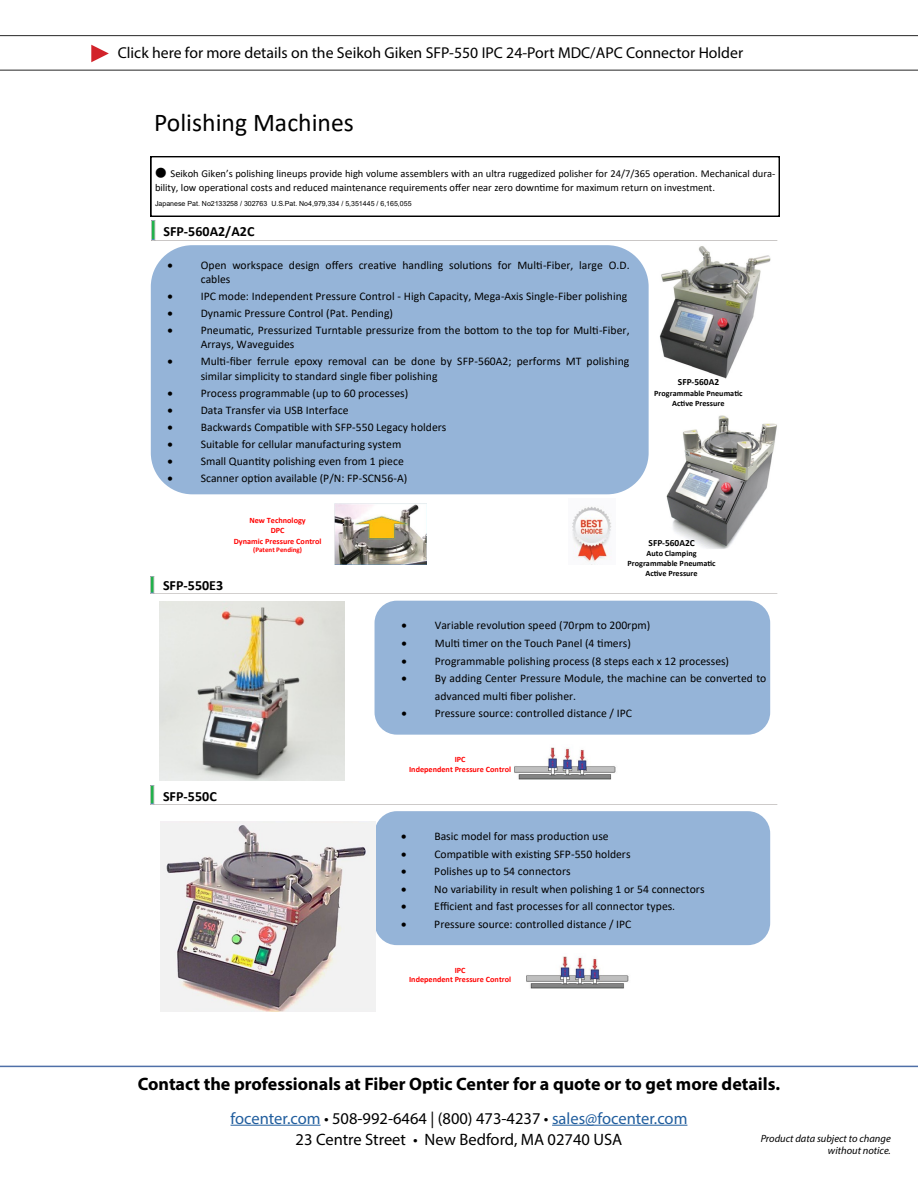
<style>
.page{position:relative;width:918px;height:1188px;background:#fff}
.page>*{position:absolute;margin:0;border:0;box-sizing:border-box;transform-origin:0 0}
.t1{font:25.65px "Calibri";color:#000}
.t2{font:700 18px "Myriad Pro";color:#000}
.t3{font:16.5px "Myriad Pro";color:#215e9e}
.t4{font:16.5px "Myriad Pro";color:#000}
.t5{font:15.75px "Myriad Pro";color:#000}
.t6{font:700 14.1px "Calibri";color:#000}
.t7{font:11.7px/14.2px "Calibri";color:#000}
.t8{font:10.5px/13.8px "Calibri";color:#000}
.t9{font:italic 10.5px/12.6px "Myriad Pro";color:#000;text-align:right}
.t10{font:700 9.45px "Calibri";color:#000}
.t11{font:700 8.1px/10.1px "Calibri";color:#f00;text-align:center}
.t12{font:700 8.1px/9.9px "Calibri";color:#000;text-align:center}
.t13{font:7.05px "Arial";letter-spacing:.005em;color:#000}
.t14{font:700 7.05px "Calibri";color:#f00}
.s1{font-family:"HGP Gothic E";font-size:11.7px}
.s2{color:#000}
</style>
<div class="page">
<hr style="left:231px;top:1125px;width:90px;height:1px;background:#215e9e">
<hr style="left:552px;top:1125px;width:135px;height:1px;background:#215e9e">
<hr style="left:0;top:1066px;width:918px;height:1px;background:#4f70a8">
<hr style="left:0;top:70px;width:918px;height:1px;background:#262626">
<svg style="left:91px;top:45px;width:18px;height:17px"></svg>
<hr style="left:0;top:35px;width:918px;height:1px;background:#262626">
<img style="left:151px;top:221px;width:5px;height:19px">
<div style="left:151px;top:245px;width:498px;height:249px;background:#95b4d8;border-radius:42px"></div>
<img style="left:659px;top:246px;width:112px;height:133px">
<div style="left:375px;top:601px;width:395px;height:134px;background:#95b4d8;border-radius:22px"></div>
<img style="left:151px;top:576px;width:4px;height:17px">
<img style="left:151px;top:785px;width:626px;height:20px">
<div style="left:375px;top:811px;width:395px;height:134px;background:#95b4d8;border-radius:22px"></div>
<img style="left:160px;top:822px;width:216px;height:189px">
<img style="left:666px;top:415px;width:111px;height:134px">
<img style="left:572px;top:506px;width:40px;height:58px">
<img style="left:334px;top:504px;width:93px;height:61px">
<img style="left:514px;top:747px;width:102px;height:33px">
<img style="left:527px;top:956px;width:102px;height:33px">
<img style="left:159px;top:601px;width:186px;height:179px">
<p class="t5" style="left:118px;top:43px;width:627px">Click here for more details on the Seikoh Giken SFP-550 IPC 24-Port MDC/APC Connector Holder</p>
<h1 class="t1" style="left:154px;top:105px;width:201px">Polishing Machines</h1>
<p class="t8" style="left:155px;top:166px;width:622px"><span class="s1">●</span> Seikoh Giken’s polishing lineups provide high volume assemblers with an ultra ruggedized polisher for 24/7/365 operation. Mechanical dura&shy;bility, low operational costs and reduced maintenance requirements offer near zero downtime for maximum return on investment.</p>
<p class="t13" style="left:155px;top:199px;width:258px">Japanese Pat. No2133258 / 302763 U.S.Pat. No4,979,334 / 5,351445 / 6,165,055</p>
<p class="t6" style="left:163px;top:222px;width:93px">SFP-560A2/A2C</p>
<p class="t7" style="left:201px;top:257px;width:430px;text-indent:-33px">• Open workspace design offers creative handling solutions for Multi-Fiber, large O.D. cables</p>
<p class="t7" style="left:168px;top:289px;width:461px">• IPC mode: Independent Pressure Control - High Capacity, Mega-Axis Single-Fiber polishing</p>
<p class="t7" style="left:168px;top:306px;width:227px">• Dynamic Pressure Control (Pat. Pending)</p>
<p class="t7" style="left:201px;top:323px;width:430px;text-indent:-33px">• Pneumatic, Pressurized Turntable pressurize from the bottom to the top for Multi-Fiber,<br>Arrays, Waveguides</p>
<p class="t7" style="left:201px;top:354px;width:430px;text-indent:-33px">• Multi-fiber ferrule epoxy removal can be done by SFP-560A2; performs MT polishing similar simplicity to standard single fiber polishing</p>
<p class="t7" style="left:168px;top:385px;width:242px">• Process programmable (up to 60 processes)</p>
<p class="t7" style="left:168px;top:402px;width:183px">• Data Transfer via USB Interface</p>
<p class="t7" style="left:168px;top:419px;width:280px">• Backwards Compatible with SFP-550 Legacy holders</p>
<p class="t7" style="left:168px;top:436px;width:235px">• Suitable for cellular manufacturing system</p>
<p class="t7" style="left:168px;top:453px;width:238px">• Small Quantity polishing even from 1 piece</p>
<p class="t7" style="left:168px;top:470px;width:241px">• Scanner option available (P/N: FP-SCN56-A)</p>
<p class="t10" style="left:678px;top:375px;width:43px">SFP-560A2</p>
<p class="t12" style="left:654px;top:388px;width:90px">Programmable Pneumatic<br>Active Pressure</p>
<p class="t6" style="left:163px;top:575px;width:62px">SFP-550E3</p>
<p class="t11" style="left:234px;top:516px;width:89px">New Technology<br>DPC<br>Dynamic Pressure Control</p>
<p class="t14" style="left:253px;top:545px;width:50px">(Patent Pending)</p>
<p class="t6" style="left:163px;top:786px;width:55px">SFP-550C</p>
<p class="t10" style="left:649px;top:536px;width:48px">SFP-560A2C</p>
<p class="t12" style="left:627px;top:548px;width:90px">Auto Clamping<br>Programmable Pneumatic<br>Active Pressure</p>
<p class="t7" style="left:402px;top:618px;width:250px">• Variable revolution speed (70rpm to 200rpm)</p>
<p class="t7" style="left:402px;top:636px;width:231px">• Multi timer on the Touch Panel (4 timers)</p>
<p class="t7" style="left:402px;top:653px;width:329px">• Programmable polishing process (8 steps each x 12 processes)</p>
<p class="t7" style="left:435px;top:669px;width:333px;line-height:17.5px;text-indent:-33px">• By adding Center Pressure Module, the machine can be converted to advanced multi fiber polisher.</p>
<p class="t7" style="left:402px;top:706px;width:232px">• Pressure source: controlled distance / IPC</p>
<p class="t11" style="left:409px;top:754px;width:103px">IPC<br>Independent Pressure Control</p>
<p class="t7" style="left:401px;top:829px;width:209px">• Basic model for mass production use</p>
<p class="t7" style="left:401px;top:846px;width:231px">• Compatible with existing SFP-550 holders</p>
<p class="t7" style="left:401px;top:864px;width:171px">• Polishes up to 54 connectors</p>
<p class="t7" style="left:401px;top:881px;width:305px">• No variability in result when polishing 1 or 54 connectors</p>
<p class="t7" style="left:401px;top:899px;width:275px">• Efficient and fast processes for all connector types.</p>
<p class="t7" style="left:401px;top:917px;width:232px">• Pressure source: controlled distance / IPC</p>
<p class="t11" style="left:409px;top:965px;width:103px">IPC<br>Independent Pressure Control</p>
<p class="t2" style="left:138px;top:1072px;width:644px">Contact the professionals at Fiber Optic Center for a quote or to get more details.</p>
<p class="t3" style="left:231px;top:1108px;width:458px">focenter.com <span class="s2">• 508-992-6464 | (800) 473-4237 •</span> sales@focenter.com</p>
<p class="t4" style="left:296px;top:1129px;width:328px">23 Centre Street • New Bedford, MA 02740 USA</p>
<p class="t9" style="left:761px;top:1132px;width:132px">Product data subject to change without notice.</p>
</div>
